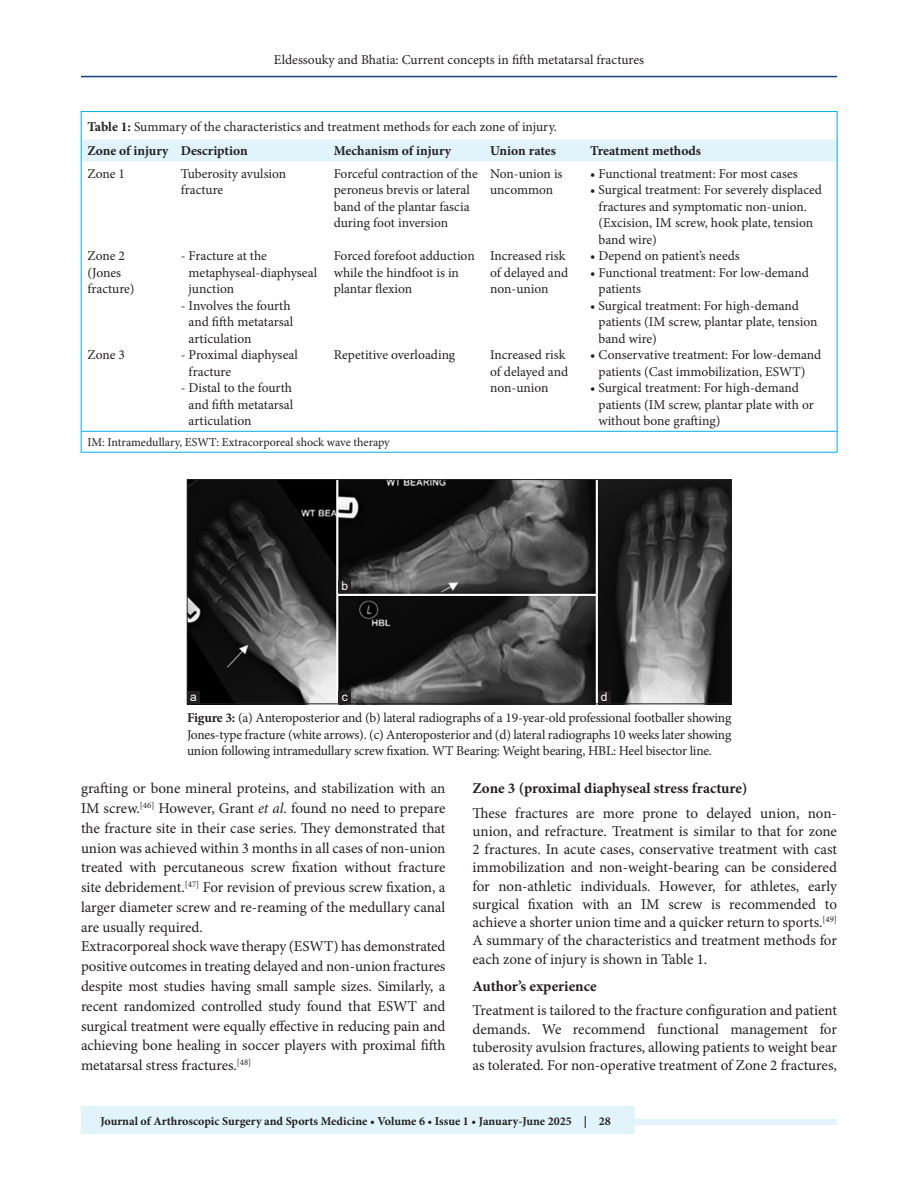
<style>
.page{position:relative;width:918px;height:1188px;background:#fff}
.page>*{position:absolute;margin:0;border:0;box-sizing:border-box;transform-origin:0 0}
.TX{font:15px/19.8px "Minion Pro";letter-spacing:-.005em;color:#231f20;text-align:justify}
.t1{font:700 15px "Minion Pro";color:#231f20}
.TB{font:13.5px/16.5px "Minion Pro";color:#231f20}
.FGC{font:13.5px/16.5px "Minion Pro";letter-spacing:-.01em;color:#231f20;text-align:justify}
.TBL{font:13.5px/16.5px "Minion Pro";color:#231f20}
.TT{font:13.5px "Minion Pro";letter-spacing:-.005em;color:#231f20}
.TCH{font:700 13.5px "Minion Pro";color:#231f20}
.t2{font:700 12px "Minion Pro";color:#231f20}
.TFN{font:12px "Minion Pro";color:#231f20}
.LABEL{font:12px "Arial";color:#fff}
.s1{font-weight:700}
.s2{font-style:italic}
</style>
<div class="page">
<hr style="left:81px;top:76px;width:756px;height:1px;background:#164077">
<div style="left:81px;top:1119px;width:756px;height:6px;background:#e1f4fc"></div>
<div style="left:81px;top:1106px;width:554px;height:28px;background:#e1f4fc"></div>
<div style="left:83px;top:140px;width:752px;height:21px;background:#e1f4fc"></div>
<hr style="left:81px;top:431px;width:94px;height:1px;background:#00aeef">
<hr style="left:175px;top:431px;width:153px;height:1px;background:#00aeef">
<hr style="left:328px;top:431px;width:156px;height:1px;background:#00aeef">
<hr style="left:484px;top:431px;width:100px;height:1px;background:#00aeef">
<hr style="left:584px;top:431px;width:253px;height:1px;background:#00aeef">
<img style="left:189px;top:481px;width:540px;height:221px">
<div style="left:187px;top:479px;width:544px;height:225px;border:1px solid #231f20"></div>
<div style="left:187px;top:691px;width:13px;height:13px;background:#231f20"></div>
<div style="left:338px;top:580px;width:13px;height:13px;background:#231f20"></div>
<div style="left:338px;top:691px;width:13px;height:13px;background:#231f20"></div>
<div style="left:598px;top:691px;width:13px;height:13px;background:#231f20"></div>
<p class="FGC" style="left:274px;top:51px;width:372px">Eldessouky and Bhatia: Current concepts in fifth metatarsal fractures</p>
<p class="TT" style="left:87px;top:117px;width:471px"><span class="s1">Table 1:</span> Summary of the characteristics and treatment methods for each zone of injury.</p>
<p class="TCH" style="left:87px;top:142px;width:83px">Zone of injury</p>
<p class="TCH" style="left:181px;top:142px;width:69px">Description</p>
<p class="TCH" style="left:334px;top:142px;width:119px">Mechanism of injury</p>
<p class="TCH" style="left:490px;top:142px;width:67px">Union rates</p>
<p class="TCH" style="left:590px;top:142px;width:112px">Treatment methods</p>
<p class="TB" style="left:87px;top:165px;width:39px">Zone 1</p>
<p class="TB" style="left:181px;top:165px;width:107px">Tuberosity avulsion fracture</p>
<p class="TB" style="left:334px;top:165px;width:146px">Forceful contraction of the peroneus brevis or lateral band of the plantar fascia during foot inversion</p>
<p class="TB" style="left:490px;top:165px;width:74px">Non‑union is uncommon</p>
<p class="TB" style="left:590px;top:165px;width:209px">• Functional treatment: For most cases</p>
<p class="TB" style="left:599px;top:182px;width:225px;text-indent:-8px">• Surgical treatment: For severely displaced fractures and symptomatic non‑union. (Excision, IM screw, hook plate, tension band wire)</p>
<p class="TB" style="left:87px;top:248px;width:49px">Zone 2 (Jones fracture)</p>
<p class="TB" style="left:189px;top:248px;width:130px;text-indent:-8px">- Fracture at the metaphyseal‑diaphyseal junction</p>
<p class="TB" style="left:189px;top:297px;width:106px;text-indent:-8px">- Involves the fourth and fifth metatarsal articulation</p>
<p class="TBL" style="left:87px;top:347px;width:39px">Zone 3</p>
<p class="TBL" style="left:189px;top:347px;width:111px;text-indent:-8px">- Proximal diaphyseal fracture</p>
<p class="TBL" style="left:189px;top:380px;width:106px;text-align:justify;text-indent:-8px">- Distal to the fourth and fifth metatarsal articulation</p>
<p class="TB" style="left:334px;top:248px;width:143px">Forced forefoot adduction while the hindfoot is in plantar flexion</p>
<p class="TB" style="left:490px;top:248px;width:80px">Increased risk of delayed and non‑union</p>
<p class="TB" style="left:590px;top:248px;width:151px">• Depend on patient’s needs</p>
<p class="TB" style="left:599px;top:264px;width:212px;text-indent:-8px">• Functional treatment: For low‑demand patients</p>
<p class="TB" style="left:599px;top:297px;width:220px;text-indent:-8px">• Surgical treatment: For high‑demand patients (IM screw, plantar plate, tension band wire)</p>
<p class="TBL" style="left:334px;top:347px;width:123px">Repetitive overloading</p>
<p class="TBL" style="left:490px;top:347px;width:80px">Increased risk of delayed and non‑union</p>
<p class="TBL" style="left:590px;top:347px;width:233px;text-align:center">• Conservative treatment: For low‑demand patients (Cast immobilization, ESWT)</p>
<p class="TBL" style="left:599px;top:380px;width:217px;text-indent:-8px">• Surgical treatment: For high‑demand patients (IM screw, plantar plate with or without bone grafting)</p>
<p class="TFN" style="left:87px;top:434px;width:304px">IM: Intramedullary, ESWT: Extracorporeal shock wave therapy</p>
<p class="LABEL" style="left:190px;top:688px;width:8px">a</p>
<p class="LABEL" style="left:342px;top:578px;width:8px">b</p>
<p class="LABEL" style="left:342px;top:688px;width:7px">c</p>
<p class="LABEL" style="left:601px;top:688px;width:8px">d</p>
<p class="FGC" style="left:187px;top:710px;width:546px"><span class="s1">Figure 3:</span> (a) Anteroposterior and (b) lateral radiographs of a 19-year-old professional footballer showing Jones-type fracture (white arrows). (c) Anteroposterior and (d) lateral radiographs 10 weeks later showing union following intramedullary screw fixation. WT Bearing: Weight bearing, HBL: Heel bisector line.</p>
<p class="TX" style="left:81px;top:779px;width:366px">grafting or bone mineral proteins, and stabilization with an IM screw.<sup>[46]</sup> However, Grant <span class="s2">et al</span>. found no need to prepare the fracture site in their case series. They demonstrated that union was achieved within 3 months in all cases of non-union treated with percutaneous screw fixation without fracture site debridement.<sup>[47]</sup> For revision of previous screw fixation, a larger diameter screw and re-reaming of the medullary canal are usually required.</p>
<p class="TX" style="left:81px;top:937px;width:366px">Extracorporeal shock wave therapy (ESWT) has demonstrated positive outcomes in treating delayed and non-union fractures despite most studies having small sample sizes. Similarly, a recent randomized controlled study found that ESWT and surgical treatment were equally effective in reducing pain and achieving bone healing in soccer players with proximal fifth metatarsal stress fractures.<sup>[48]</sup></p>
<h2 class="t1" style="left:472px;top:778px;width:276px">Zone 3 (proximal diaphyseal stress fracture)</h2>
<p class="TX" style="left:472px;top:804px;width:366px;line-height:18.3px">These fractures are more prone to delayed union, non&shy;union, and refracture. Treatment is similar to that for zone 2 fractures. In acute cases, conservative treatment with cast immobilization and non-weight-bearing can be considered for non-athletic individuals. However, for athletes, early surgical fixation with an IM screw is recommended to achieve a shorter union time and a quicker return to sports.<sup>[49] </sup>A summary of the characteristics and treatment methods for each zone of injury is shown in Table 1.</p>
<h2 class="t1" style="left:472px;top:976px;width:126px">Author’s experience</h2>
<p class="TX" style="left:472px;top:1001px;width:366px;line-height:18.3px">Treatment is tailored to the fracture configuration and patient demands. We recommend functional management for tuberosity avulsion fractures, allowing patients to weight bear as tolerated. For non-operative treatment of Zone 2 fractures,</p>
<p class="t2" style="left:100px;top:1113px;width:512px">Journal of Arthroscopic Surgery and Sports Medicine • Volume 6 • Issue 1 • January-June 2025 | 28</p>
</div>
